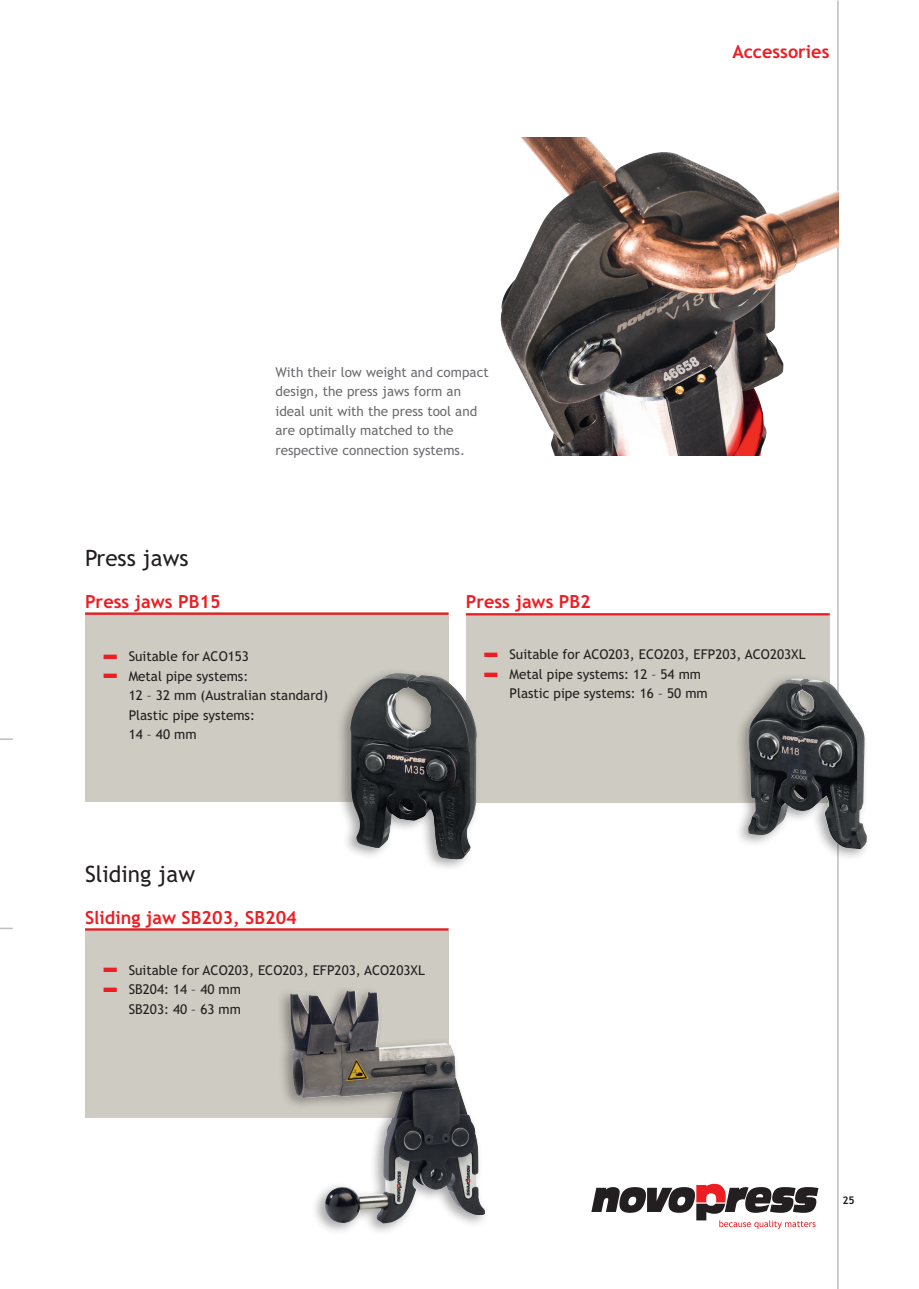
<style>
.page{position:relative;width:919px;height:1289px;background:#fff}
.page>*{position:absolute;margin:0;border:0;box-sizing:border-box;transform-origin:0 0}
.t1{font:22.5px "Trebuchet";color:#231f20}
.t2{font:700 18px "Trebuchet";color:#ee1d23}
.t3{font:13.5px/19.5px "Trebuchet";color:#231f20}
.t4{font:13.5px/19.5px "Trebuchet";color:#6c6d70}
.t5{font:700 10.5px "Trebuchet";color:#231f20}
</style>
<div class="page">
<hr style="left:837px;top:0;width:1px;height:1288px;background:#bcbdc0">
<svg style="left:591px;top:1183px;width:227px;height:45px"></svg>
<div style="left:85px;top:612px;width:363px;height:190px;background:#cecbc2"></div>
<hr style="left:85px;top:612px;width:363px;height:3px;background:#ee1d23">
<div style="left:85px;top:928px;width:363px;height:189px;background:#cecbc2"></div>
<hr style="left:85px;top:928px;width:363px;height:2px;background:#ee1d23">
<div style="left:466px;top:613px;width:363px;height:189px;background:#cecbc2"></div>
<hr style="left:466px;top:613px;width:363px;height:2px;background:#ee1d23">
<svg style="left:0;top:927px;width:13px;height:2px"></svg>
<svg style="left:0;top:738px;width:13px;height:2px"></svg>
<div style="left:276px;top:987px;width:213px;height:248px;background:#231f20;opacity:.4"></div>
<img style="left:290px;top:990px;width:195px;height:233px">
<div style="left:336px;top:667px;width:145px;height:205px;background:#231f20;opacity:.4"></div>
<img style="left:350px;top:673px;width:127px;height:186px">
<div style="left:734px;top:672px;width:136px;height:189px;background:#231f20;opacity:.4"></div>
<img style="left:748px;top:678px;width:118px;height:171px">
<img style="left:500px;top:138px;width:338px;height:317px">
<h2 class="t2" style="left:732px;top:41px;width:99px">Accessories</h2>
<h1 class="t1" style="left:85px;top:545px;width:105px">Press jaws</h1>
<p class="t4" style="left:275px;top:362px;width:215px">With their low weight and compact design, the press jaws form an ideal unit with the press tool and are optimally matched to the respective connection systems.</p>
<h2 class="t2" style="left:85px;top:591px;width:137px">Press jaws PB15</h2>
<h2 class="t2" style="left:466px;top:591px;width:126px">Press jaws PB2</h2>
<p class="t3" style="left:103px;top:646px;width:147px"><sup>■</sup> Suitable for ACO153</p>
<p class="t3" style="left:129px;top:666px;width:201px;text-indent:-26px"><sup>■</sup> Metal pipe systems:<br>12 – 32 mm (Australian standard)<br>Plastic pipe systems:<br>14 – 40 mm</p>
<h1 class="t1" style="left:85px;top:861px;width:111px">Sliding jaw</h1>
<h2 class="t2" style="left:85px;top:906px;width:213px">Sliding jaw SB203, SB204</h2>
<p class="t3" style="left:103px;top:959px;width:323px"><sup>■</sup> Suitable for ACO203, ECO203, EFP203, ACO203XL</p>
<p class="t3" style="left:103px;top:979px;width:139px;text-align:right"><sup>■</sup> SB204: 14 – 40 mm<br>SB203: 40 – 63 mm</p>
<p class="t3" style="left:484px;top:644px;width:323px"><sup>■</sup> Suitable for ACO203, ECO203, EFP203, ACO203XL</p>
<p class="t3" style="left:509px;top:664px;width:200px;text-indent:-26px"><sup>■</sup> Metal pipe systems: 12 – 54 mm<br>Plastic pipe systems: 16 – 50 mm</p>
<p class="t5" style="left:842px;top:1194px;width:14px">25</p>
</div>
